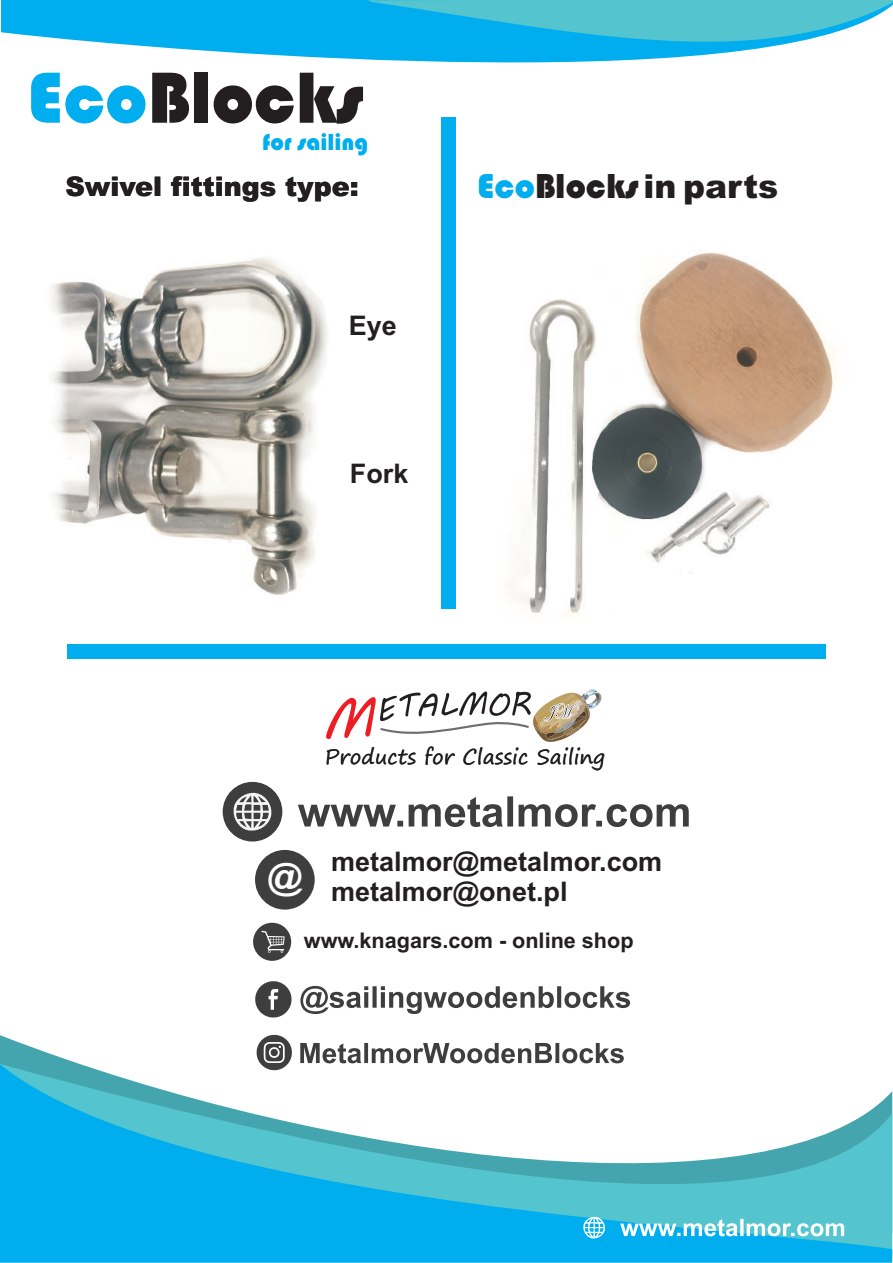
<style>
.page{position:relative;width:893px;height:1263px;background:#fff}
.page>*{position:absolute;margin:0;border:0;box-sizing:border-box;transform-origin:0 0}
.t1{font:75px "Bauhaus 93";color:#231f20}
.t2{font:700 36px "Arial";color:#fff}
.t3{font:900 33px "Arial";color:#231f20}
.t4{font:700 27px/30.2px "Arial";color:#231f20}
.t5{font:900 27px "Arial";color:#231f20}
.t6{font:24.15px "Bauhaus 93";color:#00aeef}
.t7{font:700 21.6px "Arial";color:#231f20}
.t8{font:20.55px "Segoe Print";color:#231f20}
.s1{color:#00aeef}
.s2{font-family:"Bauhaus 93";font-weight:400;font-size:36px;color:#00aeef}
.s3{font-family:"Bauhaus 93";font-weight:400;font-size:36px}
</style>
<div class="page">
<img style="left:518px;top:253px;width:319px;height:360px">
<svg style="left:1px;top:0;width:367px;height:60px;fill:#00aeef"></svg>
<svg style="left:368px;top:0;width:525px;height:63px"></svg>
<img style="left:51px;top:258px;width:277px;height:337px">
<svg style="left:0;top:1035px;width:620px;height:29px"></svg>
<svg style="left:0;top:1064px;width:893px;height:199px"></svg>
<svg style="left:620px;top:1219px;width:224px;height:17px"></svg>
<svg style="left:583px;top:1217px;width:22px;height:21px"></svg>
<div style="left:67px;top:644px;width:759px;height:15px;background:#00aeef"></div>
<div style="left:441px;top:117px;width:15px;height:492px;background:#00aeef"></div>
<svg style="left:298px;top:796px;width:391px;height:31px"></svg>
<div style="left:223px;top:782px;width:59px;height:59px;background:#3e3e3f;border-radius:50%"></div>
<svg style="left:234px;top:793px;width:37px;height:37px"></svg>
<svg style="left:255px;top:981px;width:36px;height:36px"></svg>
<svg style="left:257px;top:1035px;width:35px;height:35px"></svg>
<svg style="left:300px;top:986px;width:330px;height:28px"></svg>
<svg style="left:300px;top:1043px;width:324px;height:20px"></svg>
<svg style="left:326px;top:689px;width:275px;height:53px"></svg>
<div style="left:253px;top:923px;width:38px;height:38px;background:#3e3e3f;border-radius:50%"></div>
<svg style="left:261px;top:931px;width:24px;height:22px"></svg>
<div style="left:255px;top:850px;width:60px;height:59px;background:#3e3e3f;border-radius:50%"></div>
<h1 class="t1" style="left:27px;top:55px;width:338px"><span class="s1">Eco</span>Blocks</h1>
<p class="t6" style="left:262px;top:129px;width:108px">for sailing</p>
<p class="t5" style="left:65px;top:177px;width:295px">Swivel fittings type:</p>
<p class="t3" style="left:477px;top:175px;width:303px"><span class="s2">Eco</span><span class="s3">Blocks</span>in parts</p>
<p class="t4" style="left:349px;top:313px;width:50px">Eye</p>
<p class="t4" style="left:350px;top:461px;width:60px">Fork</p>
<p class="t8" style="left:325px;top:746px;width:282px">Products for Classic Sailing</p>
<h2 class="t2" style="left:267px;top:863px;width:37px">@</h2>
<p class="t4" style="left:331px;top:848px;width:332px">metalmor@metalmor.com metalmor@onet.pl</p>
<p class="t7" style="left:304px;top:932px;width:331px">www.knagars.com - online shop</p>
</div>
